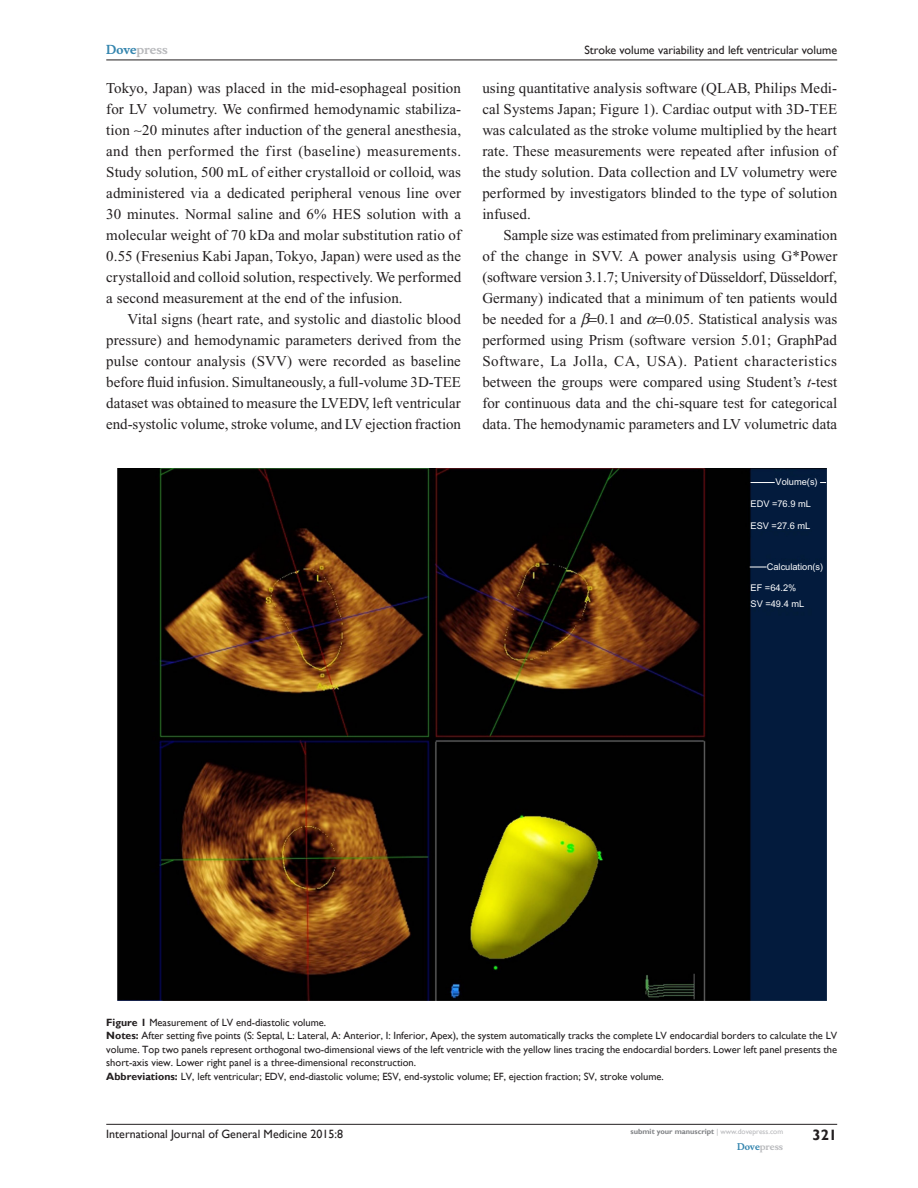
<style>
.page{position:relative;width:918px;height:1188px;background:#fff}
.page>*{position:absolute;margin:0;border:0;box-sizing:border-box;transform-origin:0 0}
.Tx{font:15px/21px "Times New Roman";color:#231f20;text-align:justify}
.RunFolio-R{font:700 15px "Gill Sans";color:#231f20}
.RunH-R{font:12px "Gill Sans";color:#231f20}
.RunF-R{font:12px "Gill Sans";color:#231f20}
.RunH-Brand-R{font:700 12px "Musee";color:#b8b9bc}
.FigSNRI{font:10.5px/13.5px "Gill Sans";color:#231f20;text-align:justify}
.FC{font:10.5px "Gill Sans";color:#231f20}
.t1{font:9.3px "Arial";color:#fff}
.RunF-Brand-R{font:700 9px "Musee";color:#b8b9bc}
.RunF-SubmityourMS-R{font:700 7.5px "Gill Sans";color:#808285}
.s1{color:#3485ae}
.s2{font-style:italic}
.s3{font-weight:700}
.s4{font-weight:400;color:#b8b9bc}
</style>
<div class="page">
<hr style="left:106px;top:1124px;width:731px;height:1px;background:#231f20">
<hr style="left:106px;top:60px;width:731px;height:1px;background:#231f20">
<img style="left:117px;top:468px;width:709px;height:532px">
<svg style="left:751px;top:482px;width:24px;height:1px"></svg>
<svg style="left:750px;top:567px;width:17px;height:1px"></svg>
<p class="RunH-Brand-R" style="left:106px;top:43px;width:63px"><span class="s1">Dove</span>press</p>
<p class="Tx" style="left:106px;top:77px;width:357px">Tokyo, Japan) was placed in the mid-esophageal position for LV volumetry. We confirmed hemodynamic stabiliza&shy;tion ∼20 minutes after induction of the general anesthesia, and then performed the first (baseline) measurements.<br>Study solution, 500 mL of either crystalloid or colloid, was administered via a dedicated peripheral venous line over 30 minutes. Normal saline and 6% HES solution with a molecular weight of 70 kDa and molar substitution ratio of 0.55 (Fresenius Kabi Japan, Tokyo, Japan) were used as the crystalloid and colloid solution, respectively. We performed a second measurement at the end of the infusion.</p>
<p class="Tx" style="left:106px;top:308px;width:356px;text-indent:21px">Vital signs (heart rate, and systolic and diastolic blood pressure) and hemodynamic parameters derived from the pulse contour analysis (SVV) were recorded as baseline before fluid infusion. Simultaneously, a full-volume 3D-TEE dataset was obtained to measure the LVEDV, left ventricular end-systolic volume, stroke volume, and LV ejection fraction</p>
<p class="RunH-R" style="left:584px;top:43px;width:254px">Stroke volume variability and left ventricular volume</p>
<p class="Tx" style="left:482px;top:77px;width:356px">using quantitative analysis software (QLAB, Philips Medi&shy;cal Systems Japan; Figure 1). Cardiac output with 3D-TEE was calculated as the stroke volume multiplied by the heart rate. These measurements were repeated after infusion of the study solution. Data collection and LV volumetry were performed by investigators blinded to the type of solution infused.</p>
<p class="Tx" style="left:482px;top:224px;width:356px;text-indent:21px">Sample size was estimated from preliminary examination of the change in SVV. A power analysis using G*Power (software version 3.1.7; University of Düsseldorf, Düsseldorf, Germany) indicated that a minimum of ten patients would be needed for a</p>
<p class="Tx" style="left:482px;top:308px;width:356px;text-indent:182px">0.05. Statistical analysis was performed using Prism (software version 5.01; GraphPad Software, La Jolla, CA, USA). Patient characteristics between the groups were compared using Student’s <span class="s2">t</span>-test for continuous data and the chi-square test for categorical data. The hemodynamic parameters and LV volumetric data</p>
<p class="Tx" style="left:597px;top:308px;width:46px">0.1 and</p>
<p class="t1" style="left:776px;top:476px;width:44px">Volume(s)</p>
<p class="t1" style="left:751px;top:499px;width:62px">EDV =76.9 mL</p>
<p class="t1" style="left:751px;top:520px;width:61px">ESV =27.6 mL</p>
<p class="t1" style="left:767px;top:562px;width:58px">Calculation(s)</p>
<p class="t1" style="left:751px;top:583px;width:47px">EF =64.2%</p>
<p class="t1" style="left:751px;top:599px;width:55px">SV =49.4 mL</p>
<p class="FC" style="left:106px;top:1016px;width:221px"><span class="s3">Figure 1</span> Measurement of LV end-diastolic volume.</p>
<p class="FigSNRI" style="left:106px;top:1029px;width:732px"><span class="s3">Notes:</span> After setting five points (S: Septal, L: Lateral, A: Anterior, I: Inferior, Apex), the system automatically tracks the complete LV endocardial borders to calculate the LV volume. Top two panels represent orthogonal two-dimensional views of the left ventricle with the yellow lines tracing the endocardial borders. Lower left panel presents the short-axis view. Lower right panel is a three-dimensional reconstruction.</p>
<p class="FigSNRI" style="left:106px;top:1069px;width:559px"><span class="s3">Abbreviations:</span> LV, left ventricular; EDV, end-diastolic volume; ESV, end-systolic volume; EF, ejection fraction; SV, stroke volume.</p>
<p class="RunF-R" style="left:106px;top:1127px;width:238px">International Journal of General Medicine 2015:8</p>
<p class="RunF-SubmityourMS-R" style="left:631px;top:1127px;width:154px">submit your manuscript <span class="s4">| www.dovepress.com</span></p>
<p class="RunF-Brand-R" style="left:737px;top:1141px;width:48px"><span class="s1">Dove</span>press</p>
<p class="RunFolio-R" style="left:812px;top:1126px;width:26px">321</p>
</div>
